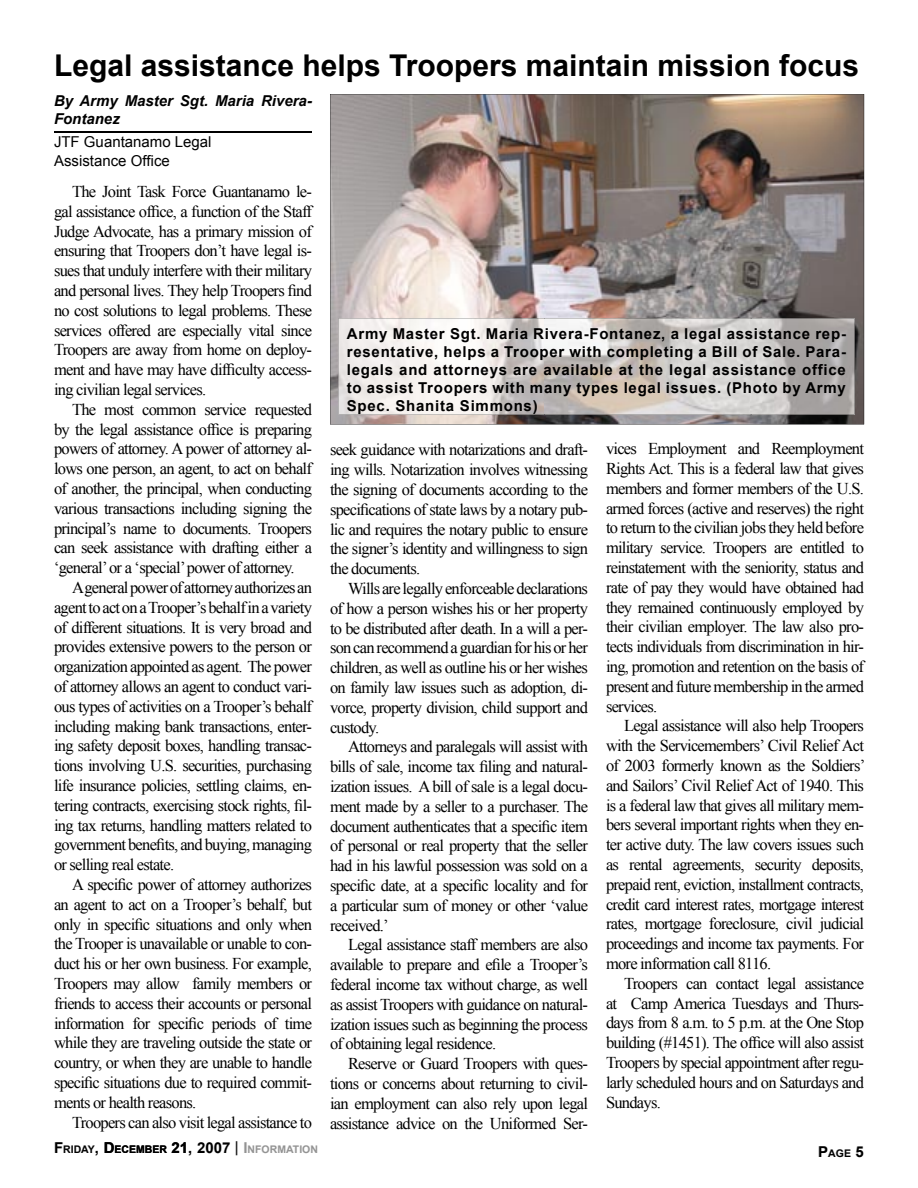
<style>
.page{position:relative;width:918px;height:1188px;background:#fff}
.page>*{position:absolute;margin:0;border:0;box-sizing:border-box;transform-origin:0 0}
.t1{font:700 30px "Arial";color:#000}
.t2{font:16.5px/19.8px "Times New Roman";letter-spacing:-.045em;color:#000;text-align:justify}
.t3{font:700 15px/18px "Arial";letter-spacing:.05em;color:#000;text-align:justify}
.t4{font:italic 700 15px/18px "Arial";color:#000}
.t5{font:15px/19.5px "Arial";color:#000}
.t6{font:700 10.5px "Arial";color:#000}
.s1{font-size:15px}
.s2{font-weight:400;font-size:15px}
.s3{font-size:15px;color:#939393}
.s4{color:#939393}
</style>
<div class="page">
<hr style="left:54px;top:132px;width:258px;height:1px;background:#000">
<img style="left:330px;top:94px;width:534px;height:330px">
<img style="left:338px;top:318px;width:516px;height:97px">
<h1 class="t1" style="left:54px;top:46px;width:807px">Legal assistance helps Troopers maintain mission focus</h1>
<p class="t4" style="left:54px;top:92px;width:260px">By Army Master Sgt. Maria Rivera-<br>Fontanez</p>
<p class="t5" style="left:54px;top:132px;width:159px">JTF Guantanamo Legal<br>Assistance Office</p>
<p class="t2" style="left:54px;top:181px;width:260px;text-indent:18px">The Joint Task Force Guantanamo le&shy;gal assistance office, a function of the Staff Judge Advocate, has a primary mission of ensuring that Troopers don’t have legal is&shy;sues that unduly interfere with their military and personal lives. They help Troopers find no cost solutions to legal problems. These services offered are especially vital since Troopers are away from home on deploy&shy;ment and have may have difficulty access&shy;ing civilian legal services.</p>
<p class="t2" style="left:54px;top:399px;width:260px;text-indent:18px">The most common service requested by the legal assistance office is preparing powers of attorney. A power of attorney al&shy;lows one person, an agent, to act on behalf of another, the principal, when conducting various transactions including signing the principal’s name to documents. Troopers can seek assistance with drafting either a ‘general’ or a ‘special’ power of attorney.</p>
<p class="t2" style="left:54px;top:577px;width:260px;text-indent:18px">A general power of attorney authorizes an agent to act on a Trooper’s behalf in a variety of different situations. It is very broad and provides extensive powers to the person or organization appointed as agent. The power of attorney allows an agent to conduct vari&shy;ous types of activities on a Trooper’s behalf including making bank transactions, enter&shy;ing safety deposit boxes, handling transac&shy;tions involving U.S. securities, purchasing life insurance policies, settling claims, en&shy;tering contracts, exercising stock rights, fil&shy;ing tax returns, handling matters related to government benefits, and buying, managing or selling real estate.</p>
<p class="t2" style="left:54px;top:874px;width:260px;text-indent:18px">A specific power of attorney authorizes an agent to act on a Trooper’s behalf, but only in specific situations and only when the Trooper is unavailable or unable to con&shy;duct his or her own business. For example, Troopers may allow family members or friends to access their accounts or personal information for specific periods of time while they are traveling outside the state or country, or when they are unable to handle specific situations due to required commit&shy;ments or health reasons.</p>
<p class="t2" style="left:72px;top:1112px;width:242px">Troopers can also visit legal assistance to</p>
<p class="t3" style="left:347px;top:325px;width:501px">Army Master Sgt. Maria Rivera-Fontanez, a legal assistance rep&shy;resentative, helps a Trooper with completing a Bill of Sale. Para&shy;legals and attorneys are available at the legal assistance office to assist Troopers with many types legal issues. (Photo by Army Spec. Shanita Simmons)</p>
<p class="t2" style="left:330px;top:440px;width:260px">seek guidance with notarizations and draft&shy;ing wills. Notarization involves witnessing the signing of documents according to the specifications of state laws by a notary pub&shy;lic and requires the notary public to ensure the signer’s identity and willingness to sign the documents.</p>
<p class="t2" style="left:330px;top:578px;width:260px;text-indent:18px">Wills are legally enforceable declarations of how a person wishes his or her property to be distributed after death. In a will a per&shy;son can recommend a guardian for his or her children, as well as outline his or her wishes on family law issues such as adoption, di&shy;vorce, property division, child support and custody.</p>
<p class="t2" style="left:330px;top:737px;width:260px;text-indent:18px">Attorneys and paralegals will assist with bills of sale, income tax filing and natural&shy;ization issues. A bill of sale is a legal docu&shy;ment made by a seller to a purchaser. The document authenticates that a specific item of personal or real property that the seller had in his lawful possession was sold on a specific date, at a specific locality and for a particular sum of money or other ‘value received.’</p>
<p class="t2" style="left:330px;top:935px;width:260px;text-indent:18px">Legal assistance staff members are also available to prepare and efile a Trooper’s federal income tax without charge, as well as assist Troopers with guidance on natural&shy;ization issues such as beginning the process of obtaining legal residence.</p>
<p class="t2" style="left:330px;top:1054px;width:260px;text-indent:18px">Reserve or Guard Troopers with ques&shy;tions or concerns about returning to civil&shy;ian employment can also rely upon legal assistance advice on the Uniformed Ser-</p>
<p class="t2" style="left:606px;top:438px;width:260px">vices Employment and Reemployment Rights Act. This is a federal law that gives members and former members of the U.S. armed forces (active and reserves) the right to return to the civilian jobs they held before military service. Troopers are entitled to reinstatement with the seniority, status and rate of pay they would have obtained had they remained continuously employed by their civilian employer. The law also pro&shy;tects individuals from discrimination in hir&shy;ing, promotion and retention on the basis of present and future membership in the armed services.</p>
<p class="t2" style="left:606px;top:716px;width:261px;text-indent:18px">Legal assistance will also help Troopers with the Servicemembers’ Civil Relief Act of 2003 formerly known as the Soldiers’ and Sailors’ Civil Relief Act of 1940. This is a federal law that gives all military mem&shy;bers several important rights when they en&shy;ter active duty. The law covers issues such as rental agreements, security deposits, prepaid rent, eviction, installment contracts, credit card interest rates, mortgage interest rates, mortgage foreclosure, civil judicial proceedings and income tax payments. For more information call 8116.</p>
<p class="t2" style="left:606px;top:973px;width:260px;text-indent:18px">Troopers can contact legal assistance at Camp America Tuesdays and Thurs&shy;days from 8 a.m. to 5 p.m. at the One Stop building (#1451). The office will also assist Troopers by special appointment after regu&shy;larly scheduled hours and on Saturdays and Sundays.</p>
<p class="t6" style="left:63px;top:1142px;width:256px">RIDAY<span class="s1">, D</span>ECEMBER <span class="s1">21, 2007</span> <span class="s2">|</span> <span class="s3">I</span><span class="s4">NFORMATION</span></p>
<p class="t3" style="left:54px;top:1139px;width:11px">F</p>
<p class="t6" style="left:818px;top:1147px;width:47px"><span class="s1">P</span>AGE <span class="s1">5</span></p>
</div>
